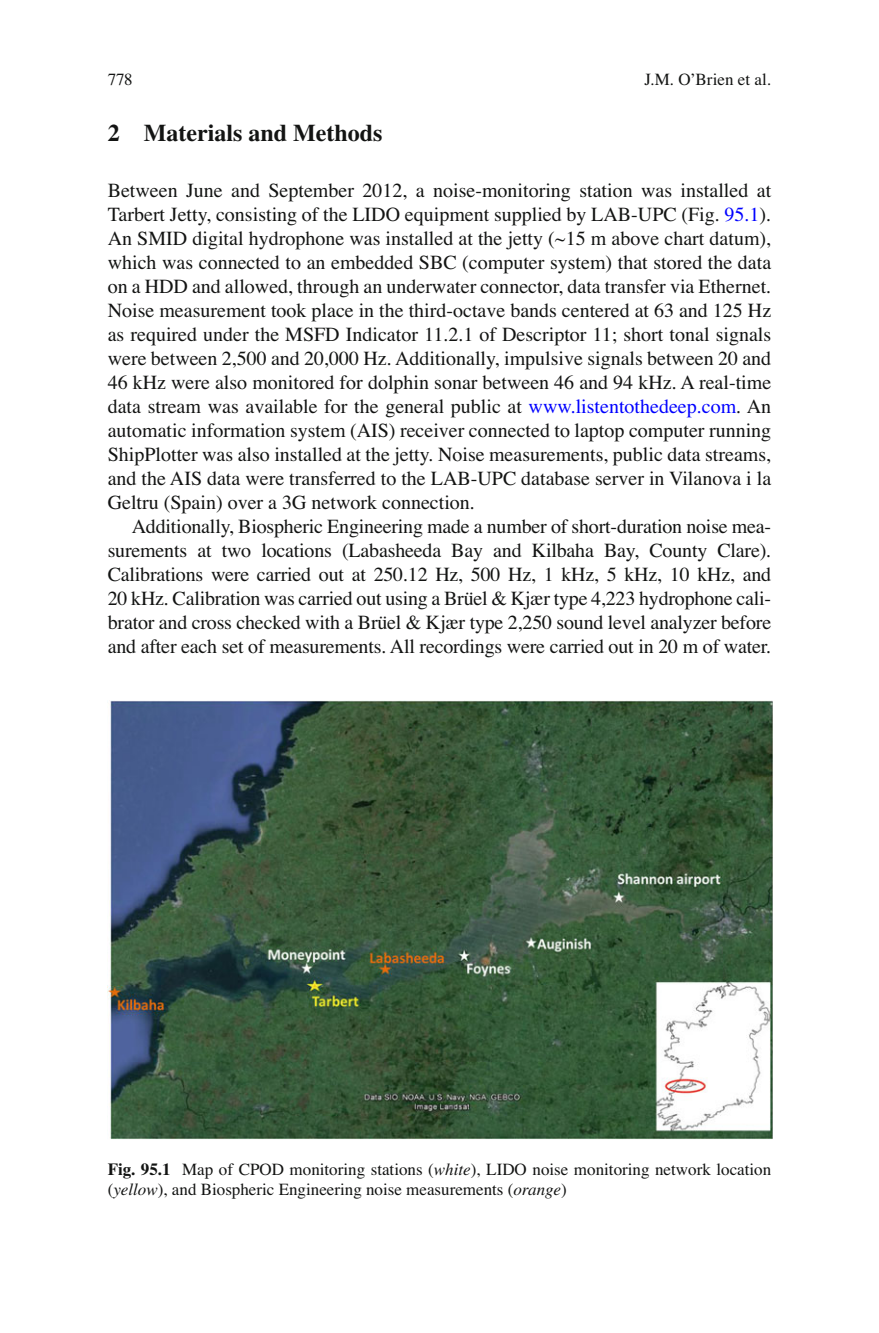
<style>
.page{position:relative;width:879px;height:1333px;background:#fff}
.page>*{position:absolute;margin:0;border:0;box-sizing:border-box;transform-origin:0 0}
.t1{font:700 24px "Wbvwkq Times";color:#131413}
.t2{font:20px/24px "Dktpnb Times";letter-spacing:-.01em;color:#131413;text-align:justify}
.t3{font:17px/20px "Dktpnb Times";color:#131413}
.s1{color:#00f}
.s2{font-family:"Wbvwkq Times";font-weight:700}
.s3{font-family:"Gsjjtc Times";font-style:italic}
</style>
<div class="page">
<img style="left:108px;top:700px;width:664px;height:439px">
<p class="t3" style="left:108px;top:71px;width:27px">778</p>
<p class="t1" style="left:108px;top:124px;width:276px">2 Materials and Methods</p>
<p class="t3" style="left:644px;top:71px;width:128px">J.M. O’Brien et al.</p>
<p class="t2" style="left:108px;top:180px;width:665px">Between June and September 2012, a noise-monitoring station was installed at Tarbert Jetty, consisting of the LIDO equipment supplied by LAB-UPC (Fig. <span class="s1">95.1</span> ).<br>An SMID digital hydrophone was installed at the jetty (~15 m above chart datum), which was connected to an embedded SBC (computer system) that stored the data on a HDD and allowed, through an underwater connector, data transfer via Ethernet.<br>Noise measurement took place in the third-octave bands centered at 63 and 125 Hz as required under the MSFD Indicator 11.2.1 of Descriptor 11; short tonal signals were between 2,500 and 20,000 Hz. Additionally, impulsive signals between 20 and 46 kHz were also monitored for dolphin sonar between 46 and 94 kHz. A real-time data stream was available for the general public at <span class="s1">www.listentothedeep.com</span>. An automatic information system (AIS) receiver connected to laptop computer running ShipPlotter was also installed at the jetty. Noise measurements, public data streams, and the AIS data were transferred to the LAB-UPC database server in Vilanova i la Geltru (Spain) over a 3G network connection.</p>
<p class="t2" style="left:108px;top:516px;width:665px;text-indent:24px">Additionally, Biospheric Engineering made a number of short-duration noise mea&shy;surements at two locations (Labasheeda Bay and Kilbaha Bay, County Clare).<br>Calibrations were carried out at 250.12 Hz, 500 Hz, 1 kHz, 5 kHz, 10 kHz, and 20 kHz. Calibration was carried out using a Brüel &amp; Kjær type 4,223 hydrophone cali&shy;brator and cross checked with a Brüel &amp; Kjær type 2,250 sound level analyzer before and after each set of measurements. All recordings were carried out in 20 m of water.</p>
<p class="t3" style="left:108px;top:1160px;width:665px"><span class="s2">Fig. 95.1</span> Map of CPOD monitoring stations ( <span class="s3">white</span> ), LIDO noise monitoring network location ( <span class="s3">yellow</span> ), and Biospheric Engineering noise measurements ( <span class="s3">orange</span> )</p>
</div>
